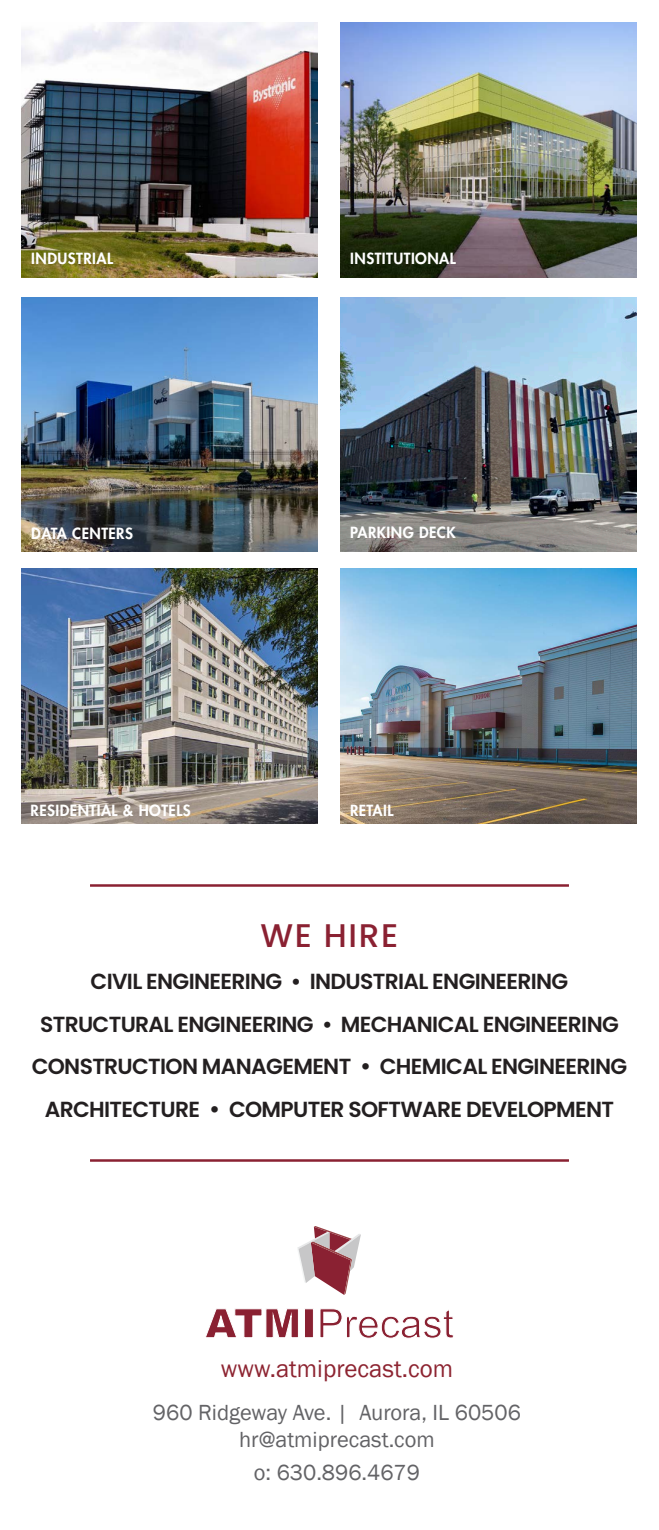
<style>
.page{position:relative;width:659px;height:1530px;background:#fff}
.page>*{position:absolute;margin:0;border:0;box-sizing:border-box;transform-origin:0 0}
.t1{font:500 32.75px "Poppins";letter-spacing:.05em;color:#8a2132}
.t2{font:25px "Franklin Gothic";color:#8d2431}
.t3{font:22.5px "Franklin Gothic";color:#636366}
.t4{font:600 21.75px "Poppins";letter-spacing:-.03em;color:#231f20}
.t5{font:800 15px "Futura Std";letter-spacing:.03em;color:#fff}
.s1{font-size:23px}
</style>
<div class="page">
<img style="left:21px;top:22px;width:297px;height:255px">
<img style="left:340px;top:22px;width:296px;height:255px">
<img style="left:21px;top:297px;width:297px;height:255px">
<img style="left:340px;top:297px;width:296px;height:255px">
<img style="left:21px;top:569px;width:297px;height:254px">
<img style="left:340px;top:569px;width:296px;height:254px">
<hr style="left:90px;top:884px;width:479px;height:3px;background:#8a2132">
<hr style="left:90px;top:1159px;width:479px;height:3px;background:#8a2132">
<svg style="left:297px;top:1226px;width:64px;height:69px"></svg>
<svg style="left:205px;top:1308px;width:93px;height:30px"></svg>
<div style="left:304px;top:1308px;width:10px;height:30px;background:#8a2132;border:1px solid #fff"></div>
<svg style="left:320px;top:1308px;width:134px;height:31px"></svg>
<p class="t5" style="left:31px;top:249px;width:83px">INDUSTRIAL</p>
<p class="t5" style="left:350px;top:249px;width:107px">INSTITUTIONAL</p>
<p class="t5" style="left:31px;top:524px;width:103px">DATA CENTERS</p>
<p class="t5" style="left:350px;top:523px;width:107px">PARKING DECK</p>
<p class="t5" style="left:31px;top:801px;width:162px">RESIDENTIAL &amp; HOTELS</p>
<p class="t5" style="left:350px;top:801px;width:45px">RETAIL</p>
<p class="t1" style="left:261px;top:917px;width:139px">WE HIRE</p>
<p class="t4" style="left:91px;top:969px;width:479px">CIVIL ENGINEERING • INDUSTRIAL ENGINEERING</p>
<p class="t4" style="left:40px;top:1012px;width:580px">STRUCTURAL ENGINEERING • MECHANICAL ENGINEERING</p>
<p class="t4" style="left:32px;top:1054px;width:597px">CONSTRUCTION MANAGEMENT <span class="s1">•</span> CHEMICAL ENGINEERING</p>
<p class="t4" style="left:45px;top:1097px;width:571px">ARCHITECTURE <span class="s1">•</span> COMPUTER SOFTWARE DEVELOPMENT</p>
<p class="t2" style="left:221px;top:1353px;width:234px">www.atmiprecast.com</p>
<p class="t3" style="left:153px;top:1399px;width:369px">960 Ridgeway Ave. | Aurora, IL 60506</p>
<p class="t3" style="left:239px;top:1426px;width:197px">hr@atmiprecast.com</p>
<p class="t3" style="left:254px;top:1458px;width:168px">o: 630.896.4679</p>
</div>
